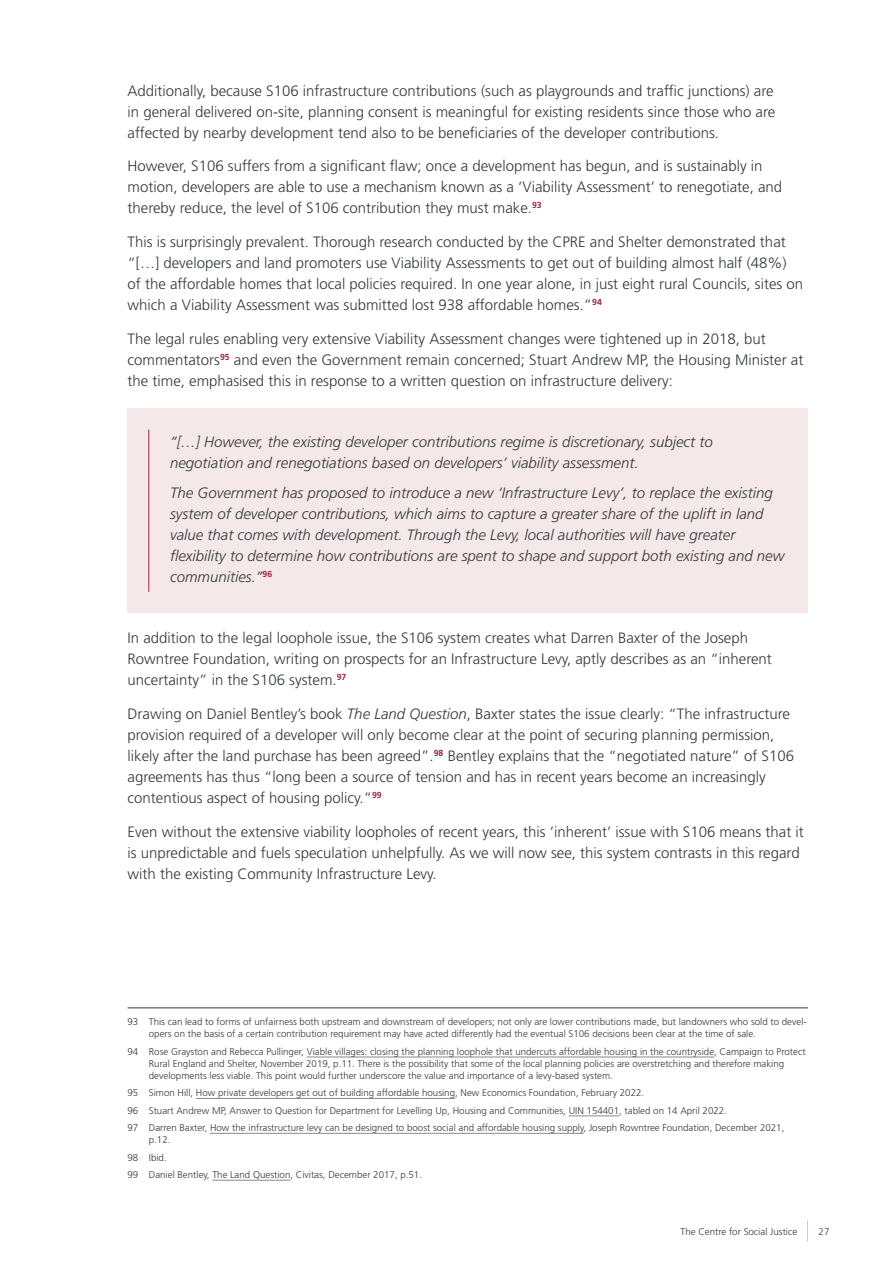
<style>
.page{position:relative;width:893px;height:1263px;background:#fff}
.page>*{position:absolute;margin:0;border:0;box-sizing:border-box;transform-origin:0 0}
.t1{font:300 15px/21px "Frutiger LT Std";color:#34393b}
.t2{font:italic 300 15px/21px "Frutiger LT Std";color:#34393b}
.t3{font:300 9.75px/17.4px "Frutiger LT Std";color:#34393b}
.s1{font-style:italic}
</style>
<div class="page">
<svg style="left:807px;top:1220px;width:1px;height:22px"></svg>
<div style="left:128px;top:408px;width:680px;height:205px;background:#f5e8e9"></div>
<hr style="left:148px;top:430px;width:1px;height:162px;background:#a12241">
<hr style="left:128px;top:1007px;width:680px;height:1px;background:#34393b">
<hr style="left:307px;top:1057px;width:407px;height:1px;background:#8a898b">
<hr style="left:196px;top:1098px;width:259px;height:1px;background:#8a898b">
<hr style="left:569px;top:1115px;width:50px;height:1px;background:#8a898b">
<hr style="left:210px;top:1133px;width:374px;height:1px;background:#8a898b">
<hr style="left:212px;top:1180px;width:78px;height:1px;background:#8a898b">
<p class="t1" style="left:128px;top:80px;width:649px;text-align:justify">Additionally, because S106 infrastructure contributions (such as playgrounds and traffic junctions) are in general delivered on-site, planning consent is meaningful for existing residents since those who are affected by nearby development tend also to be beneficiaries of the developer contributions.</p>
<p class="t1" style="left:128px;top:156px;width:656px">However, S106 suffers from a significant flaw; once a development has begun, and is sustainably in motion, developers are able to use a mechanism known as a ‘Viability Assessment’ to renegotiate, and thereby reduce, the level of S106 contribution they must make.<sup>93</sup></p>
<p class="t1" style="left:128px;top:232px;width:677px">This is surprisingly prevalent. Thorough research conducted by the CPRE and Shelter demonstrated that “[…] developers and land promoters use Viability Assessments to get out of building almost half (48%) of the affordable homes that local policies required. In one year alone, in just eight rural Councils, sites on which a Viability Assessment was submitted lost 938 affordable homes.”<sup>94</sup></p>
<p class="t1" style="left:128px;top:328px;width:677px">The legal rules enabling very extensive Viability Assessment changes were tightened up in 2018, but commentators<sup>95</sup> and even the Government remain concerned; Stuart Andrew MP, the Housing Minister at the time, emphasised this in response to a written question on infrastructure delivery:</p>
<p class="t2" style="left:170px;top:432px;width:544px">“[…] However, the existing developer contributions regime is discretionary, subject to negotiation and renegotiations based on developers’ viability assessment.</p>
<p class="t2" style="left:170px;top:482px;width:616px">The Government has proposed to introduce a new ‘Infrastructure Levy’, to replace the existing system of developer contributions, which aims to capture a greater share of the uplift in land value that comes with development. Through the Levy, local authorities will have greater flexibility to determine how contributions are spent to shape and support both existing and new communities.”<sup>96</sup></p>
<p class="t1" style="left:128px;top:628px;width:646px">In addition to the legal loophole issue, the S106 system creates what Darren Baxter of the Joseph<br>Rowntree Foundation, writing on prospects for an Infrastructure Levy, aptly describes as an “inherent uncertainty” in the S106 system.<sup>97</sup></p>
<p class="t1" style="left:128px;top:703px;width:668px">Drawing on Daniel Bentley’s book <span class="s1">The Land Question</span>, Baxter states the issue clearly: “The infrastructure provision required of a developer will only become clear at the point of securing planning permission, likely after the land purchase has been agreed”.<sup>98</sup> Bentley explains that the “negotiated nature” of S106 agreements has thus “long been a source of tension and has in recent years become an increasingly contentious aspect of housing policy.”<sup>99</sup></p>
<p class="t1" style="left:128px;top:821px;width:678px">Even without the extensive viability loopholes of recent years, this ‘inherent’ issue with S106 means that it is unpredictable and fuels speculation unhelpfully. As we will now see, this system contrasts in this regard with the existing Community Infrastructure Levy.</p>
<p class="t3" style="left:149px;top:1016px;width:659px;line-height:12px;text-indent:-21px">93 This can lead to forms of unfairness both upstream and downstream of developers; not only are lower contributions made, but landowners who sold to devel&shy;opers on the basis of a certain contribution requirement may have acted differently had the eventual S106 decisions been clear at the time of sale.</p>
<p class="t3" style="left:149px;top:1045px;width:658px;line-height:12px;text-indent:-21px">94 Rose Grayston and Rebecca Pullinger, Viable villages: closing the planning loophole that undercuts affordable housing in the countryside, Campaign to Protect<br>Rural England and Shelter, November 2019, p.11. There is the possibility that some of the local planning policies are overstretching and therefore making developments less viable. This point would further underscore the value and importance of a levy-based system.</p>
<p class="t3" style="left:128px;top:1084px;width:658px">95 Simon Hill, How private developers get out of building affordable housing, New Economics Foundation, February 2022.<br>96 Stuart Andrew MP, Answer to Question for Department for Levelling Up, Housing and Communities, UIN 154401, tabled on 14 April 2022.<br>97 Darren Baxter, How the infrastructure levy can be designed to boost social and affordable housing supply, Joseph Rowntree Foundation, December 2021,</p>
<p class="t3" style="left:128px;top:1131px;width:296px;text-indent:21px">p.12.<br>98 Ibid.<br>99 Daniel Bentley, The Land Question, Civitas, December 2017, p.51.</p>
<p class="t3" style="left:680px;top:1222px;width:118px">The Centre for Social Justice</p>
<p class="t3" style="left:819px;top:1223px;width:12px">27</p>
</div>
